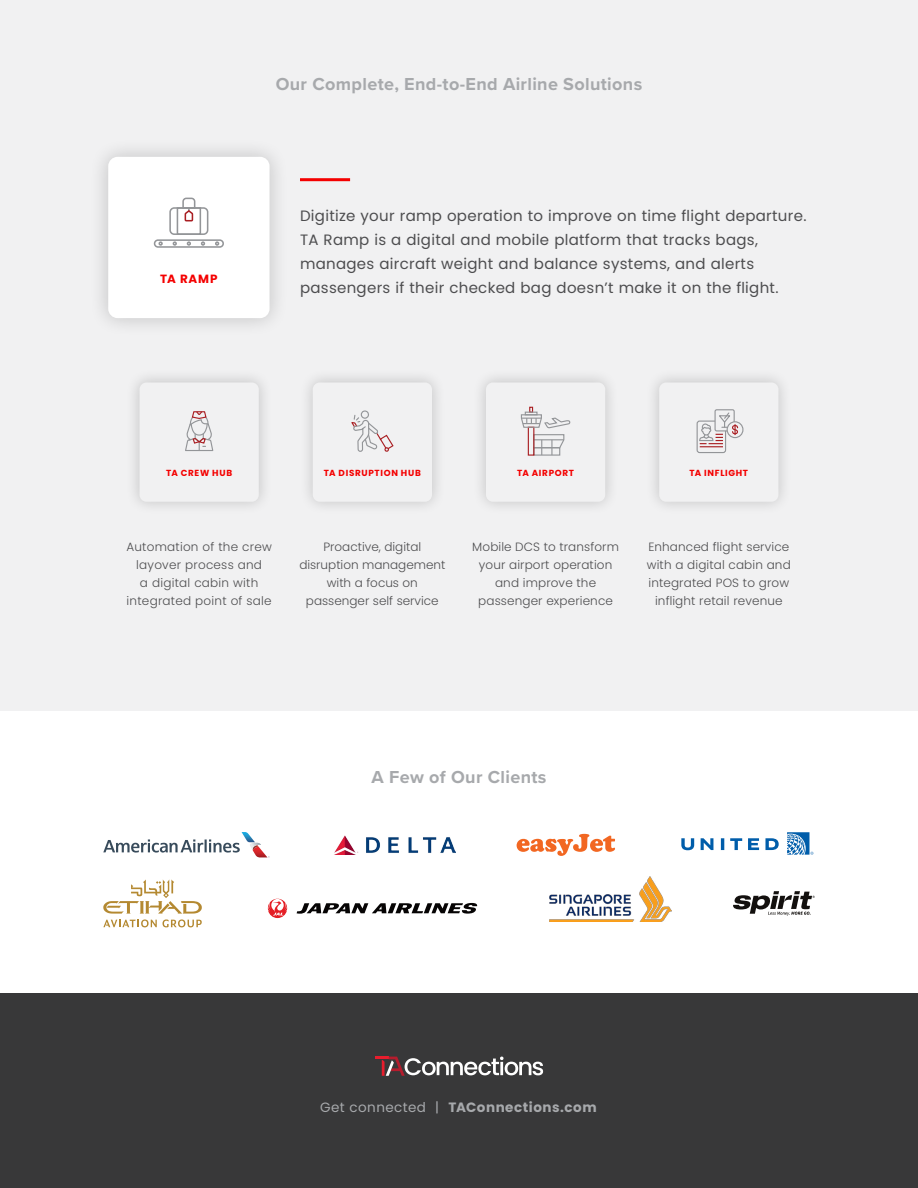
<style>
.page{position:relative;width:918px;height:1188px;background:#fff}
.page>*{position:absolute;margin:0;border:0;box-sizing:border-box;transform-origin:0 0}
.t1{font:700 18px "Proxima Nova";letter-spacing:.02em;color:#a7a9ac}
.t2{font:15px/24px "Poppins";letter-spacing:.02em;color:#4d4d4f}
.t3{font:700 13.5px "Poppins";letter-spacing:.04em;color:#a7a9ac}
.t4{font:300 12px/18px "Poppins";letter-spacing:.01em;color:#4d4d4f;text-align:center}
.t5{font:700 11.85px "Poppins";letter-spacing:.065em;color:#f40000}
.t6{font:700 8.85px "Poppins";letter-spacing:.08em;color:#f40000}
.s1{font-weight:400}
</style>
<div class="page">
<div style="left:0;top:994px;width:918px;height:194px;background:#383839"></div>
<div style="left:0;top:0;width:918px;height:711px;background:#f1f1f2"></div>
<svg style="left:375px;top:1057px;width:168px;height:19px"></svg>
<hr style="left:300px;top:178px;width:50px;height:3px;background:#f40000">
<svg style="left:733px;top:891px;width:82px;height:25px"></svg>
<img style="left:549px;top:876px;width:122px;height:45px">
<svg style="left:268px;top:899px;width:19px;height:19px"></svg>
<svg style="left:297px;top:903px;width:180px;height:11px"></svg>
<svg style="left:517px;top:834px;width:98px;height:22px"></svg>
<img style="left:334px;top:836px;width:121px;height:19px">
<svg style="left:103px;top:832px;width:166px;height:26px"></svg>
<svg style="left:701px;top:838px;width:12px;height:12px"></svg>
<svg style="left:721px;top:838px;width:3px;height:12px"></svg>
<svg style="left:748px;top:838px;width:11px;height:12px"></svg>
<svg style="left:730px;top:838px;width:12px;height:12px"></svg>
<svg style="left:765px;top:838px;width:14px;height:12px"></svg>
<svg style="left:681px;top:838px;width:13px;height:12px"></svg>
<svg style="left:787px;top:832px;width:26px;height:23px"></svg>
<svg style="left:103px;top:879px;width:99px;height:48px"></svg>
<div style="left:89px;top:137px;width:200px;height:200px;background:#000;opacity:.2"></div>
<div style="left:108px;top:157px;width:162px;height:161px;background:#fff;border-radius:9px"></div>
<div style="left:169px;top:207px;width:39px;height:28px;border:2px solid #939598;border-radius:4px"></div>
<div style="left:177px;top:207px;width:24px;height:28px;border:2px solid #939598"></div>
<svg style="left:182px;top:197px;width:14px;height:25px"></svg>
<div style="left:154px;top:239px;width:70px;height:9px;border:2px solid #939598;border-radius:3px"></div>
<svg style="left:159px;top:241px;width:4px;height:5px"></svg>
<svg style="left:173px;top:241px;width:4px;height:5px"></svg>
<svg style="left:187px;top:241px;width:4px;height:5px"></svg>
<svg style="left:201px;top:241px;width:4px;height:5px"></svg>
<svg style="left:215px;top:241px;width:4px;height:5px"></svg>
<div style="left:126px;top:368px;width:147px;height:148px;background:#000;opacity:.2"></div>
<div style="left:140px;top:382px;width:119px;height:120px;background:#f1f1f2;border-radius:7px"></div>
<svg style="left:185px;top:411px;width:29px;height:40px"></svg>
<div style="left:299px;top:368px;width:147px;height:148px;background:#000;opacity:.2"></div>
<div style="left:313px;top:382px;width:119px;height:120px;background:#f1f1f2;border-radius:7px"></div>
<svg style="left:351px;top:410px;width:43px;height:42px"></svg>
<div style="left:472px;top:368px;width:147px;height:148px;background:#000;opacity:.2"></div>
<div style="left:486px;top:382px;width:119px;height:120px;background:#f1f1f2;border-radius:7px"></div>
<div style="left:533px;top:447px;width:27px;height:9px;border:1px solid #939598"></div>
<div style="left:528px;top:427px;width:6px;height:29px;border:1px solid #a91e22"></div>
<svg style="left:520px;top:407px;width:51px;height:48px"></svg>
<div style="left:645px;top:368px;width:148px;height:148px;background:#000;opacity:.2"></div>
<div style="left:659px;top:382px;width:119px;height:120px;background:#f1f1f2;border-radius:7px"></div>
<div style="left:727px;top:421px;width:17px;height:17px;border:1px solid #939598;border-radius:50%"></div>
<svg style="left:696px;top:409px;width:43px;height:45px"></svg>
<p class="t5" style="left:160px;top:272px;width:59px">TA RAMP</p>
<h1 class="t1" style="left:276px;top:71px;width:368px">Our Complete, End-to-End Airline Solutions</h1>
<p class="t2" style="left:300px;top:204px;width:508px">Digitize your ramp operation to improve on time flight departure.<br>TA Ramp is a digital and mobile platform that tracks bags, manages aircraft weight and balance systems, and alerts passengers if their checked bag doesn’t make it on the flight.</p>
<p class="t6" style="left:166px;top:467px;width:67px">TA CREW HUB</p>
<p class="t6" style="left:324px;top:467px;width:99px">TA DISRUPTION HUB</p>
<p class="t6" style="left:517px;top:467px;width:58px">TA AIRPORT</p>
<p class="t6" style="left:690px;top:467px;width:60px">TA INFLIGHT</p>
<p class="t4" style="left:126px;top:538px;width:147px">Automation of the crew layover process and<br>a digital cabin with integrated point of sale</p>
<p class="t4" style="left:299px;top:538px;width:148px">Proactive, digital disruption management with a focus on passenger self service</p>
<p class="t4" style="left:472px;top:538px;width:148px">Mobile DCS to transform your airport operation and improve the passenger experience</p>
<p class="t4" style="left:647px;top:538px;width:145px">Enhanced flight service with a digital cabin and integrated POS to grow inflight retail revenue</p>
<h1 class="t1" style="left:371px;top:763px;width:177px">A Few of Our Clients</h1>
<p class="t3" style="left:320px;top:1100px;width:278px"><span class="s1">Get connected |</span> TAConnections.com</p>
</div>
